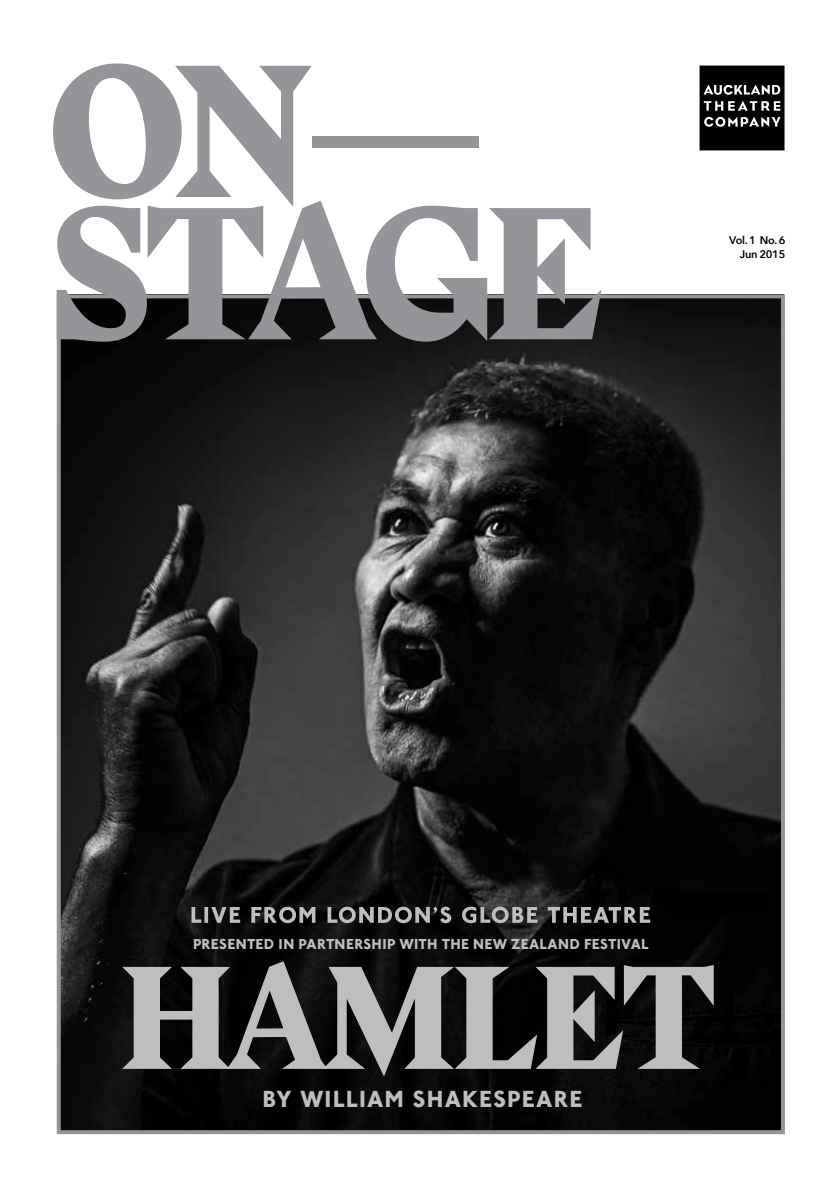
<style>
.page{position:relative;width:840px;height:1191px;background:#fff}
.page>*{position:absolute;margin:0;border:0;box-sizing:border-box;transform-origin:0 0}
.t1{font:184.8px/142.2px "Stanley Poster";letter-spacing:-.085em;color:#939598}
.t2{font:24px "NJ Bold Normal";letter-spacing:.05em;color:#bcbec0}
.t3{font:15px "NJ Bold Normal";letter-spacing:.02em;color:#bcbec0}
.t4{font:600 11px/14px "Avenir Next";letter-spacing:-.025em;color:#000;text-align:right}
</style>
<div class="page">
<img style="left:62px;top:299px;width:717px;height:830px">
<svg style="left:699px;top:66px;width:85px;height:84px"></svg>
<div style="left:57px;top:294px;width:727px;height:840px;border:4px solid #939598"></div>
<svg style="left:122px;top:961px;width:591px;height:115px"></svg>
<svg style="left:191px;top:906px;width:458px;height:17px"></svg>
<h1 class="t1" style="left:46px;top:61px;width:561px">ON—<br>STAGE</h1>
<p class="t4" style="left:728px;top:233px;width:58px">Vol. 1 No. 6<br>Jun 2015</p>
<p class="t3" style="left:193px;top:933px;width:457px">PRESENTED IN PARTNERSHIP WITH THE NEW ZEALAND FESTIVAL</p>
<h2 class="t2" style="left:262px;top:1081px;width:321px">BY WILLIAM SHAKESPEARE</h2>
</div>
